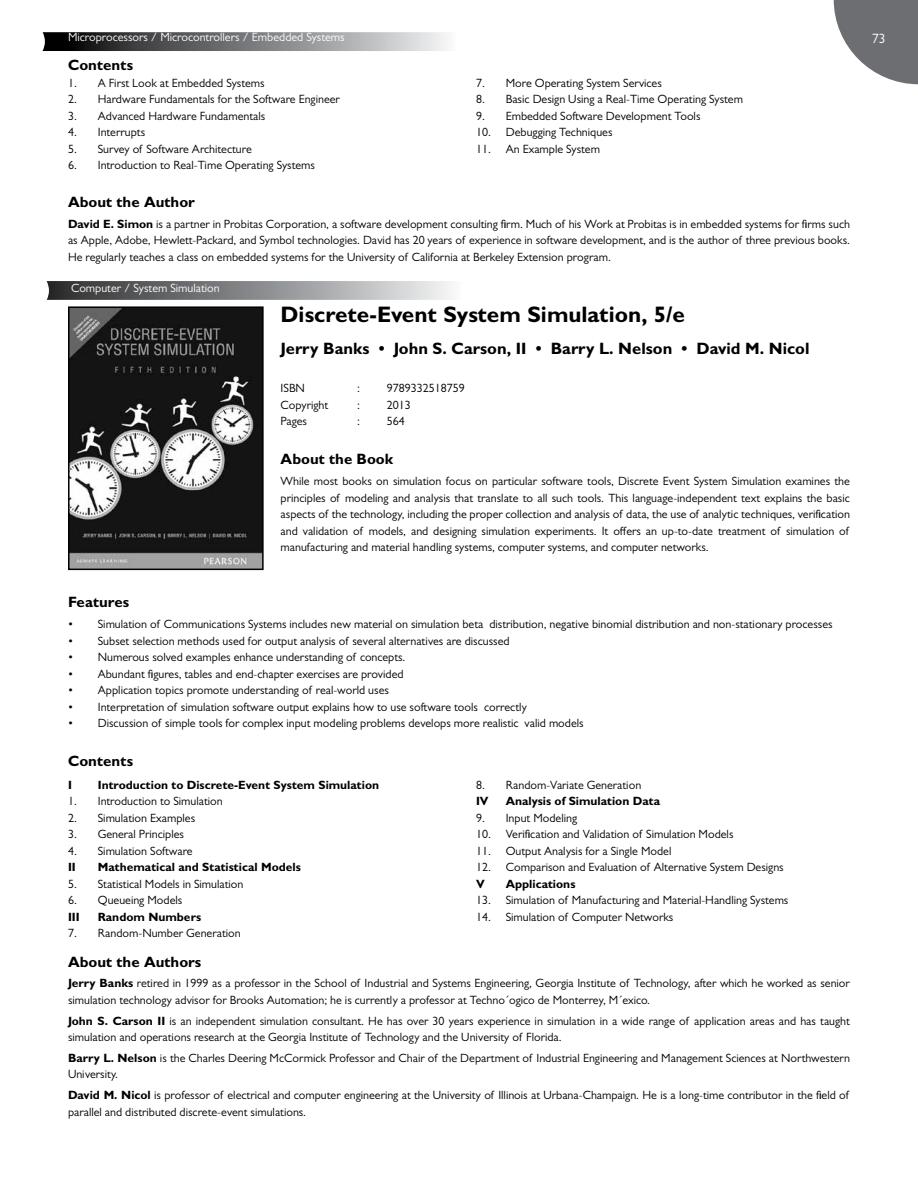
<style>
.page{position:relative;width:918px;height:1188px;background:#fff}
.page>*{position:absolute;margin:0;border:0;box-sizing:border-box;transform-origin:0 0}
.t1{font:700 22.5px "Gill Sans MT Std";color:#000}
.t2{font:700 16.5px "Gill Sans MT Std";color:#000}
.t3{font:700 15px "Gill Sans MT Std";color:#000}
.t4{font:13.5px "Gill Sans MT Std";color:#fff}
.t5{font:12px/16.5px "Gill Sans MT Std";color:#000}
.t6{font:700 12px "Gill Sans MT Std";color:#000}
.t7{font:12px "Gill Sans MT Std";color:#fff}
.s1{font-weight:700}
</style>
<div class="page">
<svg style="left:43px;top:32px;width:404px;height:19px;background:#78797a"></svg>
<svg style="left:834px;top:0;width:84px;height:84px"></svg>
<svg style="left:47px;top:281px;width:404px;height:19px;background:#8a8c8e"></svg>
<img style="left:71px;top:309px;width:190px;height:258px">
<div style="left:68px;top:306px;width:196px;height:264px;border:2px solid #000"></div>
<p class="t7" style="left:68px;top:30px;width:278px">Microprocessors / Microcontrollers / Embedded Systems</p>
<p class="t3" style="left:68px;top:55px;width:67px">Contents</p>
<p class="t5" style="left:68px;top:74px;width:198px">1. A First Look at Embedded Systems</p>
<p class="t5" style="left:68px;top:91px;width:273px">2. Hardware Fundamentals for the Software Engineer</p>
<p class="t5" style="left:68px;top:107px;width:199px">3. Advanced Hardware Fundamentals</p>
<p class="t5" style="left:68px;top:124px;width:79px">4. Interrupts</p>
<p class="t5" style="left:68px;top:140px;width:185px">5. Survey of Software Architecture</p>
<p class="t5" style="left:68px;top:157px;width:248px">6. Introduction to Real-Time Operating Systems</p>
<p class="t5" style="left:476px;top:74px;width:187px">7. More Operating System Services</p>
<p class="t5" style="left:476px;top:91px;width:268px">8. Basic Design Using a Real-Time Operating System</p>
<p class="t5" style="left:476px;top:107px;width:226px">9. Embedded Software Development Tools</p>
<p class="t5" style="left:476px;top:124px;width:138px">10. Debugging Techniques</p>
<p class="t5" style="left:476px;top:140px;width:126px">11. An Example System</p>
<p class="t3" style="left:68px;top:193px;width:128px">About the Author</p>
<p class="t5" style="left:68px;top:215px;width:783px;text-align:justify"><span class="s1">David E. Simon</span> is a partner in Probitas Corporation, a software development consulting firm. Much of his Work at Probitas is in embedded systems for firms such as Apple, Adobe, Hewlett-Packard, and Symbol technologies. David has 20 years of experience in software development, and is the author of three previous books.<br>He regularly teaches a class on embedded systems for the University of California at Berkeley Extension program.</p>
<p class="t7" style="left:71px;top:281px;width:150px">Computer / System Simulation</p>
<h1 class="t1" style="left:281px;top:300px;width:406px">Discrete-Event System Simulation, 5/e</h1>
<h2 class="t2" style="left:281px;top:339px;width:530px">Jerry Banks • John S. Carson, II • Barry L. Nelson • David M. Nicol</h2>
<p class="t5" style="left:281px;top:380px;width:26px">ISBN</p>
<p class="t5" style="left:357px;top:380px;width:4px">:</p>
<p class="t5" style="left:387px;top:380px;width:79px">9789332518759</p>
<p class="t5" style="left:281px;top:396px;width:49px">Copyright</p>
<p class="t5" style="left:357px;top:396px;width:4px">:</p>
<p class="t5" style="left:387px;top:396px;width:25px">2013</p>
<p class="t5" style="left:281px;top:413px;width:28px">Pages</p>
<p class="t5" style="left:357px;top:413px;width:4px">:</p>
<p class="t5" style="left:387px;top:413px;width:19px">564</p>
<p class="t3" style="left:281px;top:450px;width:114px">About the Book</p>
<p class="t5" style="left:281px;top:473px;width:571px;text-align:justify">While most books on simulation focus on particular software tools, Discrete Event System Simulation examines the principles of modeling and analysis that translate to all such tools. This language-independent text explains the basic aspects of the technology, including the proper collection and analysis of data, the use of analytic techniques, verification and validation of models, and designing simulation experiments. It offers an up-to-date treatment of simulation of manufacturing and material handling systems, computer systems, and computer networks.</p>
<p class="t3" style="left:68px;top:593px;width:63px">Features</p>
<p class="t5" style="left:68px;top:616px;width:766px">• Simulation of Communications Systems includes new material on simulation beta distribution, negative binomial distribution and non-stationary processes</p>
<p class="t5" style="left:68px;top:632px;width:443px">• Subset selection methods used for output analysis of several alternatives are discussed</p>
<p class="t5" style="left:68px;top:649px;width:339px">• Numerous solved examples enhance understanding of concepts.</p>
<p class="t5" style="left:68px;top:665px;width:337px">• Abundant figures, tables and end-chapter exercises are provided</p>
<p class="t5" style="left:68px;top:682px;width:322px">• Application topics promote understanding of real-world uses</p>
<p class="t5" style="left:68px;top:698px;width:460px">• Interpretation of simulation software output explains how to use software tools correctly</p>
<p class="t5" style="left:68px;top:715px;width:517px">• Discussion of simple tools for complex input modeling problems develops more realistic valid models</p>
<p class="t3" style="left:68px;top:752px;width:67px">Contents</p>
<p class="t6" style="left:68px;top:777px;width:5px">I</p>
<p class="t6" style="left:98px;top:777px;width:283px">Introduction to Discrete-Event System Simulation</p>
<p class="t5" style="left:68px;top:793px;width:156px">1. Introduction to Simulation</p>
<p class="t5" style="left:68px;top:809px;width:129px">2. Simulation Examples</p>
<p class="t5" style="left:68px;top:826px;width:118px">3. General Principles</p>
<p class="t5" style="left:68px;top:842px;width:126px">4. Simulation Software</p>
<p class="t6" style="left:68px;top:860px;width:9px">II</p>
<p class="t6" style="left:98px;top:860px;width:205px">Mathematical and Statistical Models</p>
<p class="t5" style="left:68px;top:875px;width:177px">5. Statistical Models in Simulation</p>
<p class="t5" style="left:68px;top:892px;width:116px">6. Queueing Models</p>
<p class="t6" style="left:68px;top:909px;width:13px">III</p>
<p class="t6" style="left:98px;top:909px;width:105px">Random Numbers</p>
<p class="t5" style="left:68px;top:925px;width:174px">7. Random-Number Generation</p>
<p class="t5" style="left:476px;top:776px;width:167px">8. Random-Variate Generation</p>
<p class="t6" style="left:476px;top:794px;width:14px">IV</p>
<p class="t6" style="left:506px;top:794px;width:156px">Analysis of Simulation Data</p>
<p class="t5" style="left:476px;top:809px;width:103px">9. Input Modeling</p>
<p class="t5" style="left:476px;top:826px;width:259px">10. Verification and Validation of Simulation Models</p>
<p class="t5" style="left:476px;top:842px;width:197px">11. Output Analysis for a Single Model</p>
<p class="t5" style="left:476px;top:859px;width:309px">12. Comparison and Evaluation of Alternative System Designs</p>
<p class="t6" style="left:476px;top:876px;width:10px">V</p>
<p class="t6" style="left:506px;top:876px;width:71px">Applications</p>
<p class="t5" style="left:476px;top:892px;width:314px">13. Simulation of Manufacturing and Material-Handling Systems</p>
<p class="t5" style="left:476px;top:908px;width:199px">14. Simulation of Computer Networks</p>
<p class="t3" style="left:68px;top:952px;width:135px">About the Authors</p>
<p class="t5" style="left:68px;top:975px;width:783px"><span class="s1">Jerry Banks</span> retired in 1999 as a professor in the School of Industrial and Systems Engineering, Georgia Institute of Technology, after which he worked as senior simulation technology advisor for Brooks Automation; he is currently a professor at Techno´ogico de Monterrey, M´exico.</p>
<p class="t5" style="left:68px;top:1012px;width:783px"><span class="s1">John S. Carson II</span> is an independent simulation consultant. He has over 30 years experience in simulation in a wide range of application areas and has taught simulation and operations research at the Georgia Institute of Technology and the University of Florida.</p>
<p class="t5" style="left:68px;top:1050px;width:783px"><span class="s1">Barry L. Nelson</span> is the Charles Deering McCormick Professor and Chair of the Department of Industrial Engineering and Management Sciences at Northwestern<br>University.</p>
<p class="t5" style="left:68px;top:1087px;width:782px"><span class="s1">David M. Nicol</span> is professor of electrical and computer engineering at the University of Illinois at Urbana-Champaign. He is a long-time contributor in the field of parallel and distributed discrete-event simulations.</p>
<p class="t4" style="left:872px;top:31px;width:15px">73</p>
</div>
